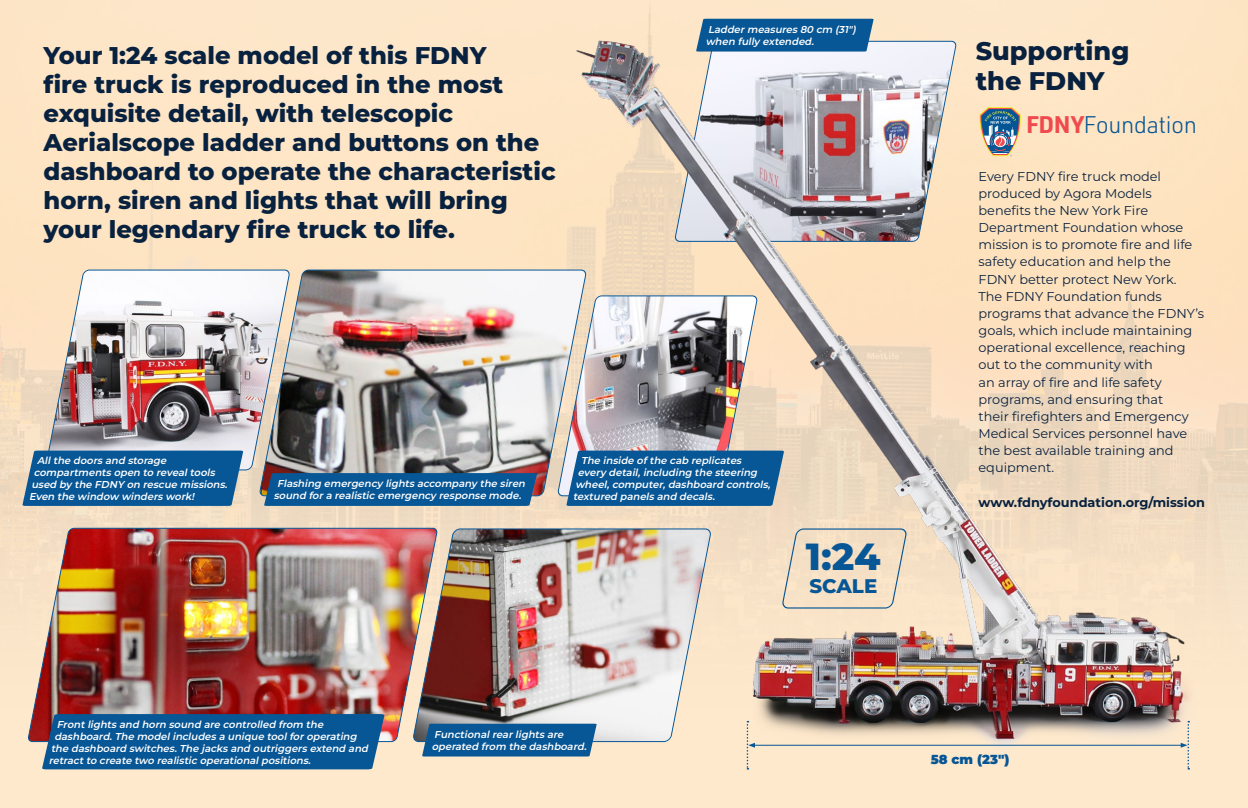
<style>
.page{position:relative;width:1248px;height:808px;background:#fff}
.page>*{position:absolute;margin:0;border:0;box-sizing:border-box;transform-origin:0 0}
.t1{font:800 37.7px "Montserrat";color:#075695}
.t2{font:800 25.5px/30.6px "Montserrat";color:#08213f}
.t3{font:800 24.2px/29px "Montserrat";color:#08213f}
.t4{font:300 23.6px "URWDIN";letter-spacing:-.02em;color:#075695}
.t5{font:800 19.7px "Montserrat";color:#075695}
.t6{font:900 13.1px "Montserrat";color:#075695}
.t7{font:12.9px/17.2px "Montserrat";color:#08213f}
.t8{font:700 12.9px "Montserrat";color:#08213f}
.t9{font:italic 600 10px/12px "Montserrat";color:#fff}
.s1{font-weight:700;color:#ef4b4e}
</style>
<div class="page">
<div style="left:0;top:0;width:1247px;height:808px;background:#fee6c7"></div>
<img style="left:477px;top:0;width:770px;height:764px">
<img style="left:439px;top:528px;width:273px;height:214px">
<img style="left:26px;top:527px;width:413px;height:215px">
<img style="left:258px;top:269px;width:329px;height:228px">
<img style="left:44px;top:269px;width:247px;height:202px">
<svg style="left:264px;top:473px;width:273px;height:33px"></svg>
<div style="left:422px;top:724px;width:174px;height:32px;background:#075695"></div>
<svg style="left:696px;top:19px;width:177px;height:33px"></svg>
<div style="left:42px;top:714px;width:342px;height:55px;background:#075695"></div>
<svg style="left:22px;top:451px;width:221px;height:55px"></svg>
<svg style="left:557px;top:296px;width:227px;height:210px"></svg>
<hr style="left:753px;top:745px;width:429px;height:1px;background:#075695">
<svg style="left:746px;top:721px;width:9px;height:48px"></svg>
<svg style="left:1180px;top:721px;width:9px;height:48px"></svg>
<svg style="left:780px;top:528px;width:128px;height:81px"></svg>
<svg style="left:979px;top:107px;width:41px;height:49px"></svg>
<p class="t3" style="left:43px;top:40px;width:513px">Your 1:24 scale model of this FDNY<br>fire truck is reproduced in the most exquisite detail, with telescopic Aerialscope ladder and buttons on the dashboard to operate the characteristic horn, siren and lights that will bring your legendary fire truck to life.</p>
<p class="t9" style="left:705px;top:23px;width:154px">Laddermeasures 80 cm (31") when fully extended.</p>
<p class="t9" style="left:37px;top:454px;width:133px">Allthe doors and storage</p>
<p class="t9" style="left:34px;top:466px;width:185px">compartments open to revealtools</p>
<p class="t9" style="left:31px;top:478px;width:200px">used by the FDNY on rescue missions.</p>
<p class="t9" style="left:29px;top:490px;width:169px">Even the window winders work!</p>
<p class="t9" style="left:274px;top:477px;width:255px;text-align:center">Flashing emergency lights accompany the siren sound fora realistic emergency response mode.</p>
<p class="t9" style="left:581px;top:454px;width:164px">The inside ofthe cab replicates</p>
<p class="t9" style="left:577px;top:466px;width:183px">every detail,including the steering</p>
<p class="t9" style="left:575px;top:478px;width:199px">wheel,computer,dashboard controls,</p>
<p class="t9" style="left:573px;top:490px;width:146px">textured panels and decals.</p>
<p class="t1" style="left:805px;top:529px;width:76px">1:24</p>
<p class="t5" style="left:809px;top:572px;width:69px">SCALE</p>
<p class="t2" style="left:975px;top:34px;width:155px">Supporting the FDNY</p>
<p class="t4" style="left:1026px;top:109px;width:172px"><span class="s1">FDNY</span>Foundation</p>
<p class="t7" style="left:978px;top:167px;width:227px">Every FDNY fire truck model produced by Agora Models benefits the New York Fire<br>Department Foundation whose mission is to promote fire and life safety education and help the<br>FDNY better protect New York.<br>The FDNY Foundation funds programs that advance the FDNY’s goals, which include maintaining operational excellence, reaching out to the community with<br>an array of fire and life safety programs, and ensuring that<br>their firefighters and Emergency<br>Medical Services personnel have the best available training and equipment.</p>
<p class="t8" style="left:978px;top:493px;width:228px">www.fdnyfoundation.org/mission</p>
<p class="t9" style="left:57px;top:717px;width:270px">Frontlights and horn sound are controlled from the</p>
<p class="t9" style="left:54px;top:729px;width:306px">dashboard.The modelincludes a unique toolforoperating</p>
<p class="t9" style="left:51px;top:741px;width:321px">the dashboard switches.The jacks and outriggers extend and</p>
<p class="t9" style="left:49px;top:753px;width:266px">retractto create two realistic operationalpositions.</p>
<p class="t9" style="left:432px;top:728px;width:159px">Functionalrearlights are operated from the dashboard.</p>
<p class="t6" style="left:930px;top:749px;width:80px">58 cm (23")</p>
</div>
